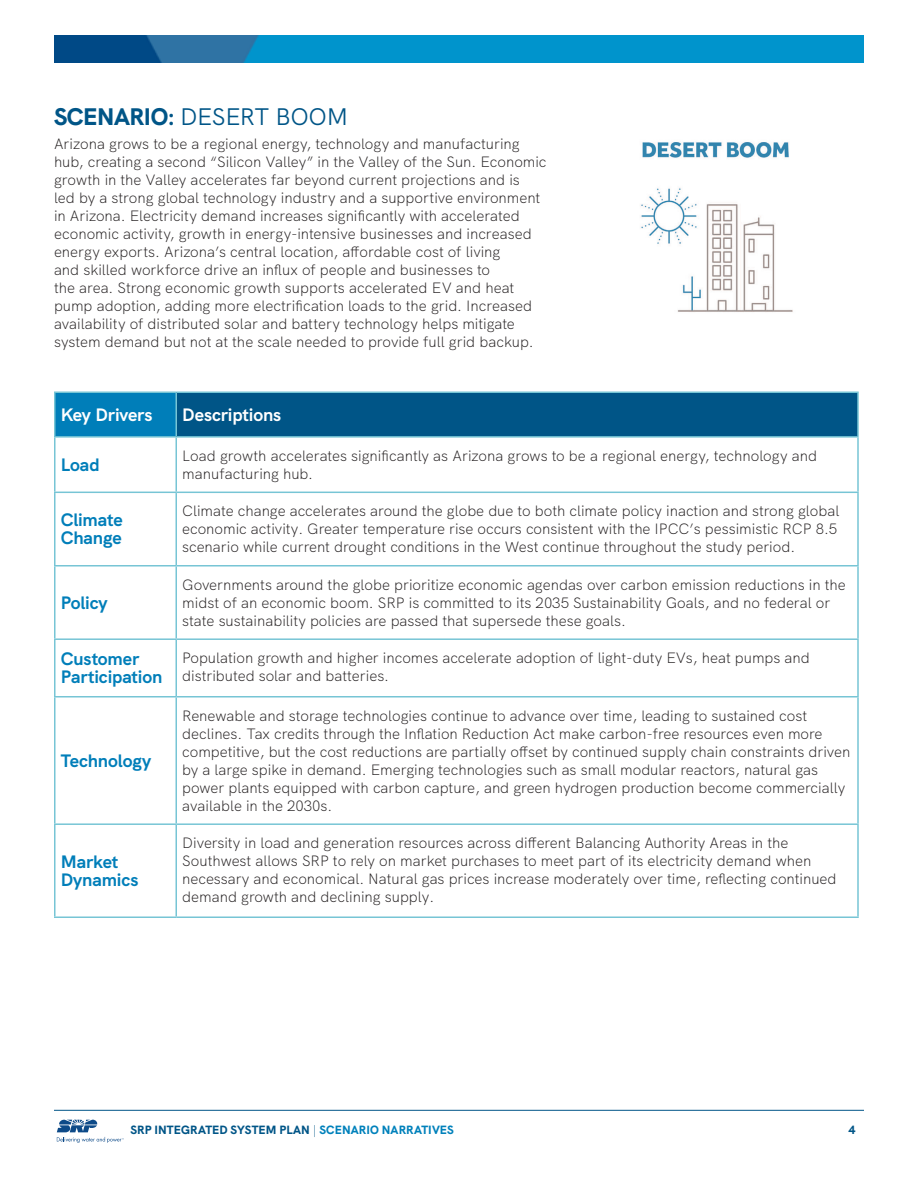
<style>
.page{position:relative;width:918px;height:1188px;background:#fff}
.page>*{position:absolute;margin:0;border:0;box-sizing:border-box;transform-origin:0 0}
.Level_2{font:24px "SRP Sans";letter-spacing:-.015em;color:#005587}
.Level_4{font:700 18px/18px "SRP Sans";letter-spacing:-.01em;color:#007eb9}
.Level_3{font:700 18px "SRP Sans";letter-spacing:-.01em;color:#fff}
.Body{font:300 15px/18px "SRP Sans";color:#231f20}
.t1{font:800 12px "SRP Sans";letter-spacing:.01em;color:#005587}
.s1{font-weight:800}
.s2{font-weight:700}
.s3{font-weight:300}
.s4{color:#0081bb}
</style>
<div class="page">
<svg style="left:57px;top:1120px;width:67px;height:23px"></svg>
<hr style="left:54px;top:1110px;width:810px;height:1px;background:#005587">
<img style="left:54px;top:35px;width:810px;height:27px">
<img style="left:641px;top:142px;width:152px;height:170px">
<div style="left:55px;top:392px;width:121px;height:45px;background:#007eb9"></div>
<div style="left:176px;top:392px;width:682px;height:45px;background:#005587"></div>
<hr style="left:54px;top:392px;width:122px;height:1px;background:#77c5d5">
<hr style="left:54px;top:393px;width:2px;height:43px;background:#77c5d5">
<hr style="left:176px;top:392px;width:683px;height:1px;background:#77c5d5">
<hr style="left:176px;top:393px;width:1px;height:43px;background:#77c5d5">
<hr style="left:857px;top:393px;width:2px;height:43px;background:#77c5d5">
<hr style="left:54px;top:436px;width:122px;height:2px;background:#77c5d5">
<hr style="left:54px;top:438px;width:2px;height:54px;background:#77c5d5">
<hr style="left:176px;top:436px;width:683px;height:2px;background:#77c5d5">
<hr style="left:176px;top:438px;width:1px;height:54px;background:#77c5d5">
<hr style="left:857px;top:438px;width:2px;height:54px;background:#77c5d5">
<hr style="left:54px;top:492px;width:122px;height:1px;background:#77c5d5">
<hr style="left:54px;top:493px;width:2px;height:72px;background:#77c5d5">
<hr style="left:176px;top:492px;width:683px;height:1px;background:#77c5d5">
<hr style="left:176px;top:493px;width:1px;height:72px;background:#77c5d5">
<hr style="left:857px;top:493px;width:2px;height:72px;background:#77c5d5">
<hr style="left:54px;top:565px;width:122px;height:2px;background:#77c5d5">
<hr style="left:54px;top:567px;width:2px;height:71px;background:#77c5d5">
<hr style="left:176px;top:565px;width:683px;height:2px;background:#77c5d5">
<hr style="left:176px;top:567px;width:1px;height:71px;background:#77c5d5">
<hr style="left:857px;top:567px;width:2px;height:71px;background:#77c5d5">
<hr style="left:54px;top:638px;width:122px;height:2px;background:#77c5d5">
<hr style="left:54px;top:640px;width:2px;height:56px;background:#77c5d5">
<hr style="left:176px;top:638px;width:683px;height:2px;background:#77c5d5">
<hr style="left:176px;top:640px;width:1px;height:56px;background:#77c5d5">
<hr style="left:857px;top:640px;width:2px;height:56px;background:#77c5d5">
<hr style="left:54px;top:696px;width:122px;height:2px;background:#77c5d5">
<hr style="left:54px;top:698px;width:2px;height:125px;background:#77c5d5">
<hr style="left:176px;top:696px;width:683px;height:2px;background:#77c5d5">
<hr style="left:176px;top:698px;width:1px;height:125px;background:#77c5d5">
<hr style="left:857px;top:698px;width:2px;height:125px;background:#77c5d5">
<hr style="left:54px;top:823px;width:122px;height:2px;background:#77c5d5">
<hr style="left:54px;top:825px;width:2px;height:91px;background:#77c5d5">
<hr style="left:176px;top:823px;width:683px;height:2px;background:#77c5d5">
<hr style="left:176px;top:825px;width:1px;height:91px;background:#77c5d5">
<hr style="left:857px;top:825px;width:2px;height:91px;background:#77c5d5">
<hr style="left:54px;top:916px;width:122px;height:2px;background:#77c5d5">
<hr style="left:176px;top:916px;width:683px;height:2px;background:#77c5d5">
<p class="Level_2" style="left:54px;top:98px;width:296px"><span class="s1">SCENARIO</span><span class="s2">:</span> DESERT BOOM</p>
<p class="Body" style="left:54px;top:134px;width:494px">Arizona grows to be a regional energy, technology and manufacturing hub, creating a second “Silicon Valley” in the Valley of the Sun. Economic growth in the Valley accelerates far beyond current projections and is<br>led by a strong global technology industry and a supportive environment in Arizona. Electricity demand increases significantly with accelerated economic activity, growth in energy-intensive businesses and increased energy exports. Arizona’s central location, affordable cost of living<br>and skilled workforce drive an influx of people and businesses to<br>the area. Strong economic growth supports accelerated EV and heat pump adoption, adding more electrification loads to the grid. Increased availability of distributed solar and battery technology helps mitigate system demand but not at the scale needed to provide full grid backup.</p>
<p class="Level_3" style="left:61px;top:401px;width:93px">Key Drivers</p>
<p class="Level_3" style="left:182px;top:401px;width:101px">Descriptions</p>
<p class="Level_4" style="left:61px;top:454px;width:40px">Load</p>
<p class="Body" style="left:182px;top:445px;width:636px">Load growth accelerates significantly as Arizona grows to be a regional energy, technology and manufacturing hub.</p>
<p class="Level_4" style="left:61px;top:510px;width:64px">Climate<br>Change</p>
<p class="Body" style="left:182px;top:501px;width:659px">Climate change accelerates around the globe due to both climate policy inaction and strong global economic activity. Greater temperature rise occurs consistent with the IPCC’s pessimistic RCP 8.5 scenario while current drought conditions in the West continue throughout the study period.</p>
<p class="Level_4" style="left:61px;top:592px;width:48px">Policy</p>
<p class="Body" style="left:182px;top:574px;width:665px">Governments around the globe prioritize economic agendas over carbon emission reductions in the midst of an economic boom. SRP is committed to its 2035 Sustainability Goals, and no federal or state sustainability policies are passed that supersede these goals.</p>
<p class="Level_4" style="left:61px;top:648px;width:103px">Customer<br>Participation</p>
<p class="Body" style="left:182px;top:648px;width:629px">Population growth and higher incomes accelerate adoption of light-duty EVs, heat pumps and distributed solar and batteries.</p>
<p class="Level_4" style="left:61px;top:750px;width:92px">Technology</p>
<p class="Level_4" style="left:61px;top:851px;width:79px">Market<br>Dynamics</p>
<p class="Body" style="left:182px;top:705px;width:670px">Renewable and storage technologies continue to advance over time, leading to sustained cost declines. Tax credits through the Inflation Reduction Act make carbon-free resources even more competitive, but the cost reductions are partially offset by continued supply chain constraints driven by a large spike in demand. Emerging technologies such as small modular reactors, natural gas power plants equipped with carbon capture, and green hydrogen production become commercially available in the 2030s.</p>
<p class="Body" style="left:182px;top:833px;width:656px">Diversity in load and generation resources across different Balancing Authority Areas in the Southwest allows SRP to rely on market purchases to meet part of its electricity demand when necessary and economical. Natural gas prices increase moderately over time, reflecting continued demand growth and declining supply.</p>
<p class="t1" style="left:130px;top:1120px;width:325px">SRP INTEGRATED SYSTEM PLAN <span class="s3">|</span> <span class="s4">SCENARIO NARRATIVES</span></p>
<p class="t1" style="left:848px;top:1120px;width:9px">4</p>
</div>
